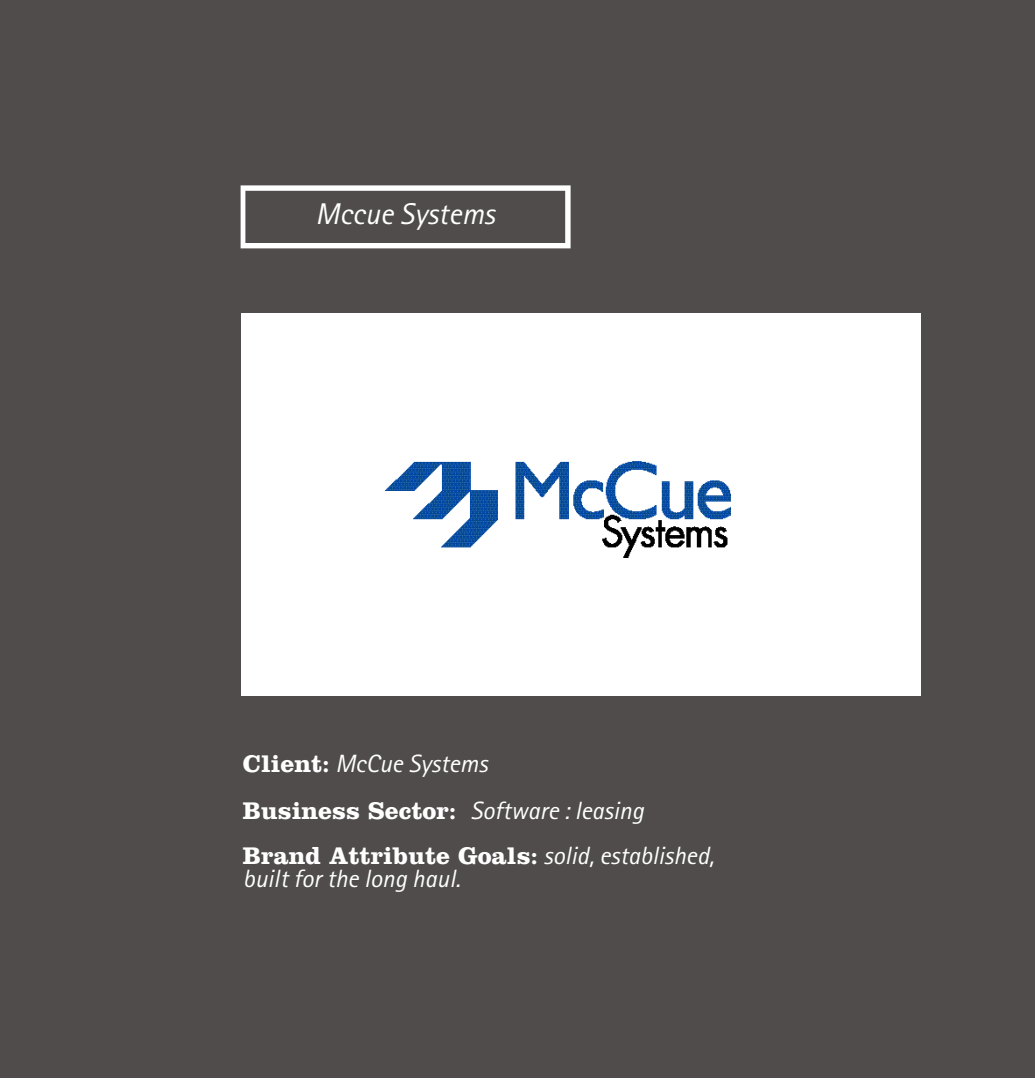
<style>
.page{position:relative;width:1035px;height:1080px;background:#fff}
.page>*{position:absolute;margin:0;border:0;box-sizing:border-box;transform-origin:0 0}
.t1{font:italic 30px "Rotis Sans Serif";color:#fff}
.t2{font:italic 25px/47.5px "Rotis Sans Serif";color:#fff}
.t3{font:700 25px "Clarendon";color:#fff}
.s1{font-family:"Clarendon";font-weight:700;font-style:normal}
.s2{font-family:"Rotis Sans Serif";font-weight:400;font-style:italic}
</style>
<div class="page">
<div style="left:0;top:0;width:1035px;height:1078px;background:#504c4c"></div>
<svg style="left:241px;top:185px;width:330px;height:63px"></svg>
<div style="left:241px;top:313px;width:679px;height:382px;background:#fff"></div>
<img style="left:385px;top:461px;width:346px;height:96px">
<p class="t1" style="left:316px;top:203px;width:181px">Mccue Systems</p>
<p class="t2" style="left:243px;top:742px;width:402px"><span class="s1">Client:</span> McCue Systems<br><span class="s1">Business Sector:</span> Software : leasing</p>
<p class="t3" style="left:243px;top:847px;width:473px">Brand Attribute Goals: <span class="s2">solid, established,</span></p>
<p class="t2" style="left:243px;top:857px;width:219px">built for the long haul.</p>
</div>
